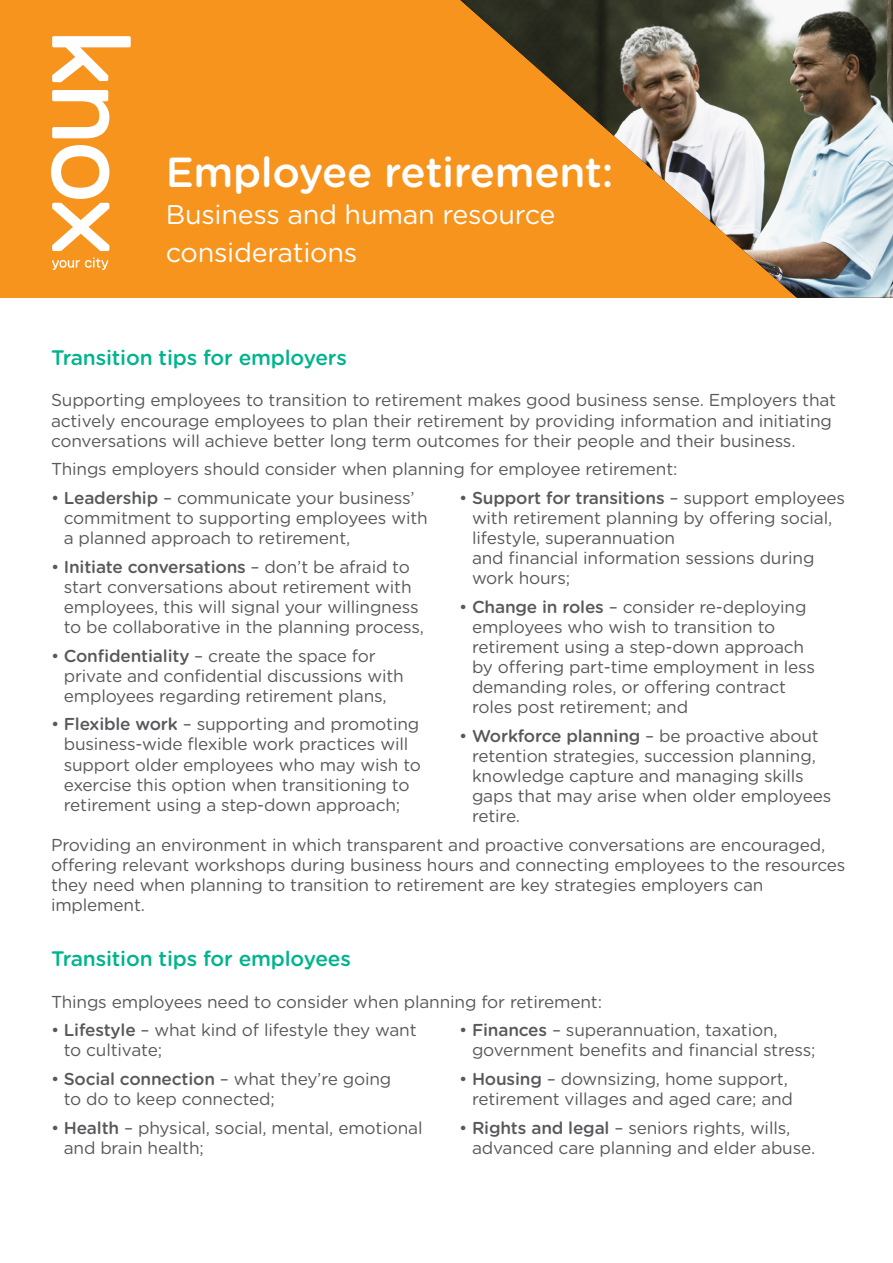
<style>
.page{position:relative;width:893px;height:1263px;background:#fff}
.page>*{position:absolute;margin:0;border:0;box-sizing:border-box;transform-origin:0 0}
.t1{font:500 42px "Gotham Rounded";letter-spacing:-.01em;color:#fff}
.t2{font:27px/37.5px "Gotham Rounded";letter-spacing:-.01em;color:#fff}
.t3{font:500 21px "Gotham Rounded";letter-spacing:-.01em;color:#00b48d}
.t4{font:17.25px/20.1px "Gotham Rounded";letter-spacing:-.01em;color:#58595b}
.s1{font-weight:500}
</style>
<div class="page">
<div style="left:0;top:0;width:893px;height:298px;background:#f7941d"></div>
<img style="left:460px;top:0;width:433px;height:298px">
<svg style="left:52px;top:36px;width:79px;height:46px"></svg>
<svg style="left:52px;top:90px;width:57px;height:48px"></svg>
<svg style="left:51px;top:145px;width:58px;height:106px"></svg>
<svg style="left:52px;top:257px;width:56px;height:13px"></svg>
<h1 class="t1" style="left:166px;top:142px;width:449px">Employee retirement:</h1>
<h2 class="t2" style="left:166px;top:195px;width:391px">Business and human resource considerations</h2>
<p class="t3" style="left:51px;top:343px;width:297px">Transition tips for employers</p>
<p class="t4" style="left:51px;top:389px;width:787px">Supporting employees to transition to retirement makes good business sense. Employers that actively encourage employees to plan their retirement by providing information and initiating conversations will achieve better long term outcomes for their people and their business.</p>
<p class="t4" style="left:51px;top:458px;width:628px">Things employers should consider when planning for employee retirement:</p>
<p class="t4" style="left:64px;top:487px;width:366px;text-indent:-13px">• <span class="s1">Leadership</span> – communicate your business’ commitment to supporting employees with a planned approach to retirement,</p>
<p class="t4" style="left:64px;top:556px;width:362px;text-indent:-13px">• <span class="s1">Initiate conversations</span> – don’t be afraid to start conversations about retirement with employees, this will signal your willingness to be collaborative in the planning process,</p>
<p class="t4" style="left:64px;top:645px;width:342px;text-indent:-13px">• <span class="s1">Confidentiality</span> – create the space for private and confidential discussions with employees regarding retirement plans,</p>
<p class="t4" style="left:64px;top:713px;width:359px;text-indent:-13px">• <span class="s1">Flexible work</span> – supporting and promoting business-wide flexible work practices will support older employees who may wish to exercise this option when transitioning to retirement using a step-down approach;</p>
<p class="t4" style="left:472px;top:487px;width:375px;text-indent:-13px">• <span class="s1">Support for transitions</span> – support employees with retirement planning by offering social, lifestyle, superannuation<br>and financial information sessions during work hours;</p>
<p class="t4" style="left:472px;top:596px;width:345px;text-indent:-13px">• <span class="s1">Change in roles</span> – consider re-deploying employees who wish to transition to retirement using a step-down approach by offering part-time employment in less demanding roles, or offering contract roles post retirement; and</p>
<p class="t4" style="left:472px;top:725px;width:361px;text-indent:-13px">• <span class="s1">Workforce planning</span> – be proactive about retention strategies, succession planning, knowledge capture and managing skills gaps that may arise when older employees retire.</p>
<p class="t4" style="left:51px;top:834px;width:796px">Providing an environment in which transparent and proactive conversations are encouraged, offering relevant workshops during business hours and connecting employees to the resources they need when planning to transition to retirement are key strategies employers can implement.</p>
<p class="t3" style="left:51px;top:944px;width:301px">Transition tips for employees</p>
<p class="t4" style="left:51px;top:991px;width:553px">Things employees need to consider when planning for retirement:</p>
<p class="t4" style="left:64px;top:1019px;width:354px;text-indent:-13px">• <span class="s1">Lifestyle</span> – what kind of lifestyle they want to cultivate;</p>
<p class="t4" style="left:64px;top:1068px;width:329px;text-indent:-13px">• <span class="s1">Social connection</span> – what they’re going to do to keep connected;</p>
<p class="t4" style="left:64px;top:1117px;width:360px;text-indent:-13px">• <span class="s1">Health</span> – physical, social, mental, emotional and brain health;</p>
<p class="t4" style="left:472px;top:1019px;width:345px;text-indent:-13px">• <span class="s1">Finances</span> – superannuation, taxation, government benefits and financial stress;</p>
<p class="t4" style="left:459px;top:1068px;width:335px;text-align:right">• <span class="s1">Housing</span> – downsizing, home support, retirement villages and aged care; and</p>
<p class="t4" style="left:472px;top:1117px;width:345px;text-indent:-13px">• <span class="s1">Rights and legal</span> – seniors rights, wills, advanced care planning and elder abuse.</p>
</div>
